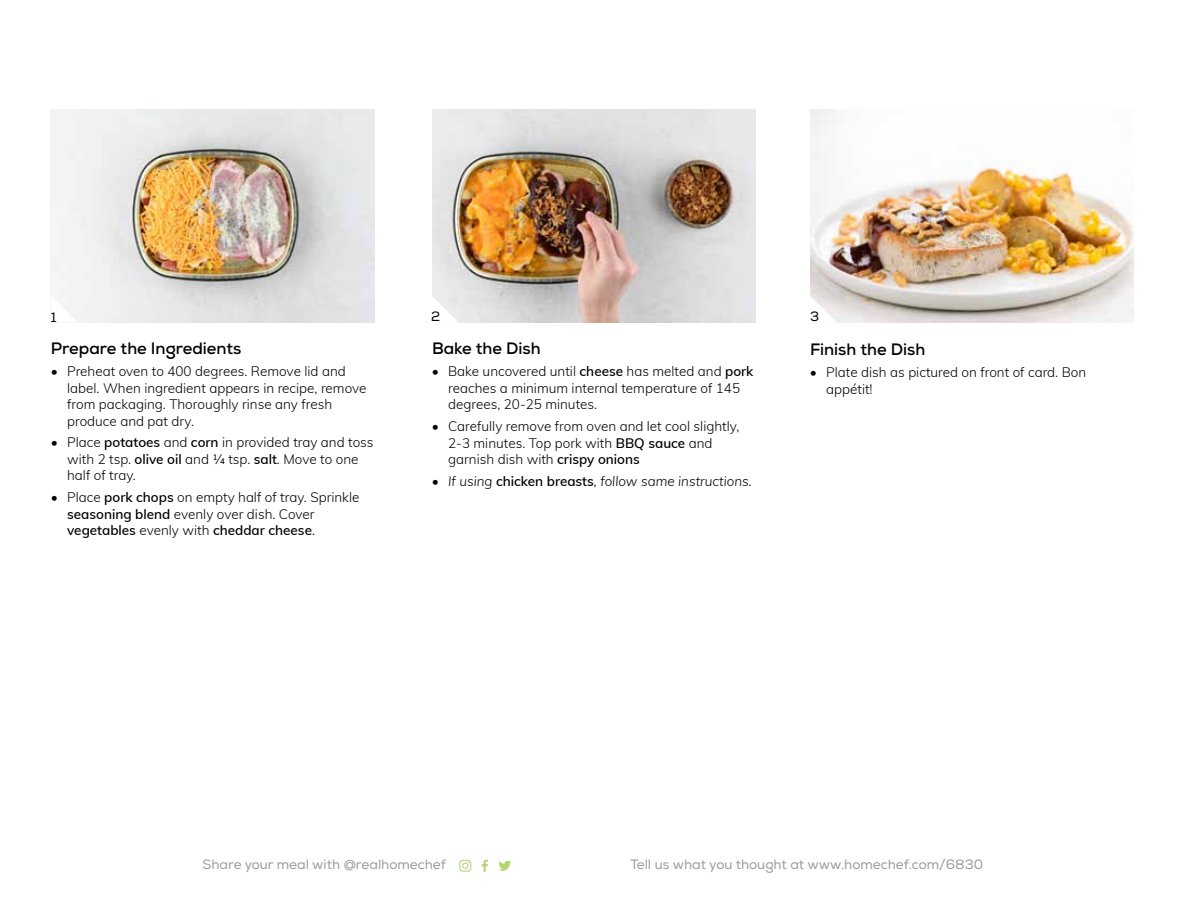
<style>
.page{position:relative;width:1188px;height:918px;background:#fff}
.page>*{position:absolute;margin:0;border:0;box-sizing:border-box;transform-origin:0 0}
.t1{font:700 16.5px "Nexa";color:#000}
.t2{font:300 13.5px/16.5px "Muli";color:#000}
.t3{font:13.5px "Nexa";color:#9a9a9a}
.t4{font:italic 300 13.5px "Muli";color:#000}
.t5{font:13.5px "Nexa";color:#000}
.s1{font-weight:600}
.s2{font-style:normal}
.s3{font-weight:600;font-style:normal}
</style>
<div class="page">
<img style="left:810px;top:109px;width:324px;height:213px">
<img style="left:51px;top:109px;width:324px;height:213px">
<img style="left:432px;top:109px;width:324px;height:213px">
<svg style="left:51px;top:295px;width:27px;height:27px"></svg>
<svg style="left:432px;top:296px;width:27px;height:27px"></svg>
<svg style="left:810px;top:296px;width:27px;height:26px"></svg>
<svg style="left:482px;top:860px;width:6px;height:12px"></svg>
<svg style="left:459px;top:860px;width:12px;height:12px"></svg>
<svg style="left:498px;top:861px;width:13px;height:10px"></svg>
<p class="t5" style="left:51px;top:309px;width:7px">1</p>
<p class="t5" style="left:431px;top:308px;width:11px">2</p>
<p class="t5" style="left:810px;top:308px;width:11px">3</p>
<p class="t1" style="left:51px;top:338px;width:192px">Prepare the Ingredients</p>
<p class="t2" style="left:67px;top:362px;width:301px;text-indent:-16px">• Preheat oven to 400 degrees. Remove lid and label. When ingredient appears in recipe, remove from packaging. Thoroughly rinse any fresh produce and pat dry.</p>
<p class="t2" style="left:67px;top:434px;width:308px;text-indent:-16px">• Place <span class="s1">potatoes</span> and <span class="s1">corn</span> in provided tray and toss with 2 tsp. <span class="s1">olive oil</span> and ¼ tsp. <span class="s1">salt</span>. Move to one half of tray.</p>
<p class="t2" style="left:67px;top:489px;width:294px;text-indent:-16px">• Place <span class="s1">pork chops</span> on empty half of tray. Sprinkle <span class="s1">seasoning blend</span> evenly over dish. Cover <span class="s1">vegetables</span> evenly with <span class="s1">cheddar cheese</span>.</p>
<p class="t1" style="left:432px;top:338px;width:110px">Bake the Dish</p>
<p class="t2" style="left:448px;top:362px;width:307px;text-indent:-16px">• Bake uncovered until <span class="s1">cheese</span> has melted and <span class="s1">pork </span>reaches a minimum internal temperature of 145 degrees, 20-25 minutes.</p>
<p class="t2" style="left:448px;top:417px;width:293px;text-indent:-16px">• Carefully remove from oven and let cool slightly,<br>2-3 minutes. Top pork with <span class="s1">BBQ sauce</span> and garnish dish with <span class="s1">crispy onions</span></p>
<p class="t4" style="left:432px;top:471px;width:321px"><span class="s2">•</span> If using <span class="s3">chicken breasts</span>, follow same instructions.</p>
<p class="t1" style="left:810px;top:339px;width:117px">Finish the Dish</p>
<p class="t2" style="left:826px;top:363px;width:262px;text-indent:-16px">• Plate dish as pictured on front of card. Bon appétit!</p>
<p class="t3" style="left:202px;top:857px;width:245px">Share your meal with @realhomechef</p>
<p class="t3" style="left:630px;top:857px;width:354px">Tell us what you thought at www.homechef.com/6830</p>
</div>
